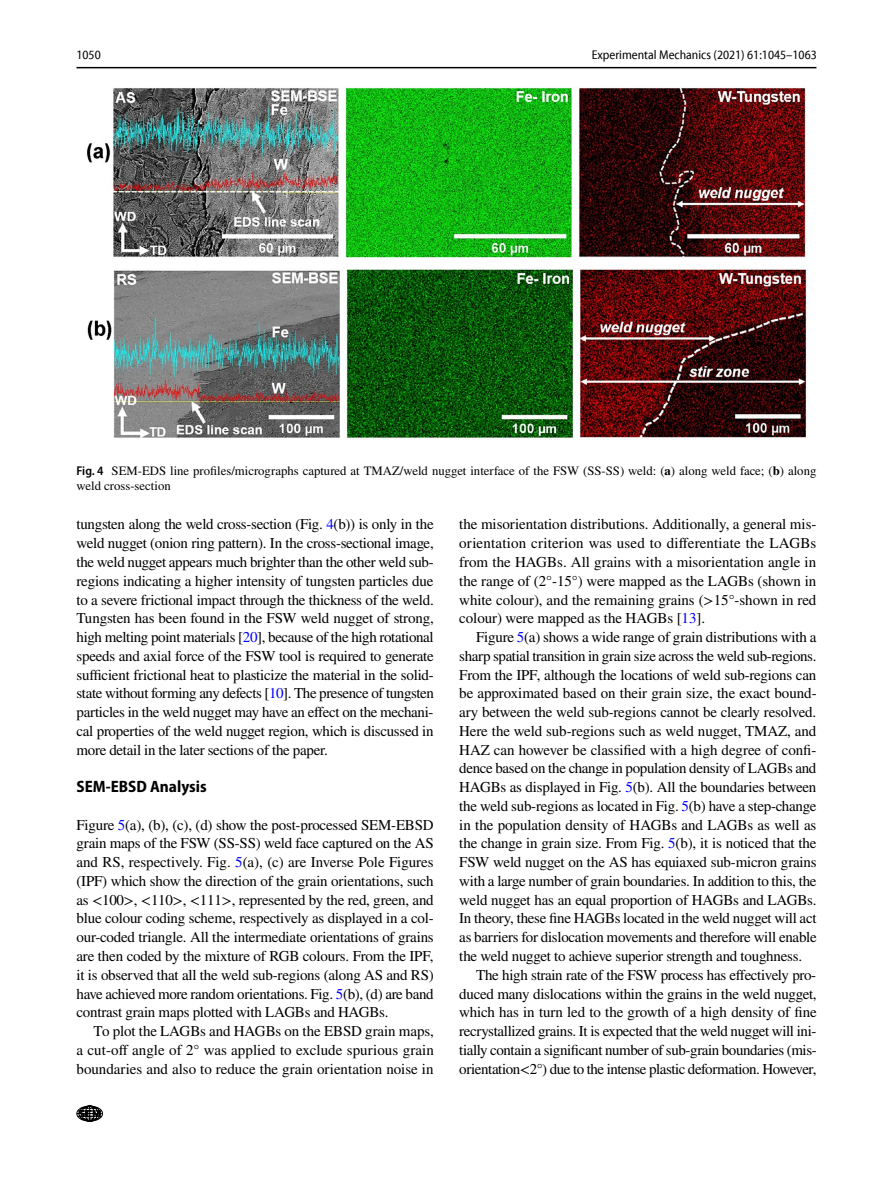
<style>
.page{position:relative;width:893px;height:1187px;background:#fff}
.page>*{position:absolute;margin:0;border:0;box-sizing:border-box;transform-origin:0 0}
.t1{font:700 semi-condensed 16.5px "Myriad Pro";color:#000}
.t2{font:15px/18.8px "STIX";letter-spacing:-.015em;color:#000;text-align:justify}
.t3{font:12.75px/15px "STIX";color:#000}
.t4{font:semi-condensed 12.75px "Myriad Pro Unic";color:#000}
.s1{font-family:"Myriad Pro";font-weight:600;font-stretch:semi-condensed}
.s2{font-weight:700}
.s3{color:#00f}
</style>
<div class="page">
<hr style="left:77px;top:67px;width:739px;height:1px;background:#000">
<svg style="left:77px;top:1105px;width:26px;height:16px"></svg>
<img style="left:87px;top:87px;width:720px;height:352px">
<p class="t4" style="left:77px;top:50px;width:26px">1050</p>
<p class="t4" style="left:592px;top:50px;width:226px">Experimental Mechanics (2021) 61:1045–1063</p>
<p class="t3" style="left:77px;top:464px;width:741px"><span class="s1">Fig. 4</span> SEM-EDS line profiles/micrographs captured at TMAZ/weld nugget interface of the FSW (SS-SS) weld: (<span class="s2">a</span>) along weld face; (<span class="s2">b</span>) along weld cross-section</p>
<p class="t2" style="left:77px;top:516px;width:359px">tungsten along the weld cross-section (Fig. <span class="s3">4</span>(b)) is only in the weld nugget (onion ring pattern). In the cross-sectional image, the weld nugget appears much brighter than the other weld sub&shy;regions indicating a higher intensity of tungsten particles due to a severe frictional impact through the thickness of the weld.<br>Tungsten has been found in the FSW weld nugget of strong, high melting point materials [<span class="s3">20</span>], because of the high rotational speeds and axial force of the FSW tool is required to generate sufficient frictional heat to plasticize the material in the solid&shy;state without forming any defects [<span class="s3">10</span>]. The presence of tungsten particles in the weld nugget may have an effect on the mechani&shy;cal properties of the weld nugget region, which is discussed in more detail in the later sections of the paper.</p>
<p class="t1" style="left:77px;top:777px;width:132px">SEM‑EBSD Analysis</p>
<p class="t2" style="left:77px;top:816px;width:359px">Figure <span class="s3">5</span>(a), (b), (c), (d) show the post-processed SEM-EBSD grain maps of the FSW (SS-SS) weld face captured on the AS and RS, respectively. Fig. <span class="s3">5</span>(a), (c) are Inverse Pole Figures (IPF) which show the direction of the grain orientations, such as &lt;100&gt;, &lt;110&gt;, &lt;111&gt;, represented by the red, green, and blue colour coding scheme, respectively as displayed in a col&shy;our-coded triangle. All the intermediate orientations of grains are then coded by the mixture of RGB colours. From the IPF, it is observed that all the weld sub-regions (along AS and RS) have achieved more random orientations. Fig. <span class="s3">5</span>(b), (d) are band contrast grain maps plotted with LAGBs and HAGBs.</p>
<p class="t2" style="left:77px;top:1022px;width:359px;text-indent:17px">To plot the LAGBs and HAGBs on the EBSD grain maps, a cut-off angle of 2° was applied to exclude spurious grain boundaries and also to reduce the grain orientation noise in</p>
<p class="t2" style="left:459px;top:516px;width:359px">the misorientation distributions. Additionally, a general mis&shy;orientation criterion was used to differentiate the LAGBs from the HAGBs. All grains with a misorientation angle in the range of (2°-15°) were mapped as the LAGBs (shown in white colour), and the remaining grains (&gt;15°-shown in red colour) were mapped as the HAGBs [<span class="s3">13</span>].</p>
<p class="t2" style="left:476px;top:628px;width:342px">Figure <span class="s3">5</span>(a) shows a wide range of grain distributions with a</p>
<p class="t2" style="left:459px;top:647px;width:359px">sharp spatial transition in grain size across the weld sub-regions.</p>
<p class="t2" style="left:459px;top:666px;width:358px">From the IPF, although the locations of weld sub-regions can</p>
<p class="t2" style="left:459px;top:685px;width:359px">be approximated based on their grain size, the exact bound-</p>
<p class="t2" style="left:459px;top:703px;width:359px">ary between the weld sub-regions cannot be clearly resolved.</p>
<p class="t2" style="left:459px;top:722px;width:358px">Here the weld sub-regions such as weld nugget, TMAZ, and</p>
<p class="t2" style="left:459px;top:741px;width:359px">HAZ can however be classified with a high degree of confi-</p>
<p class="t2" style="left:459px;top:760px;width:359px">dence based on the change in population density of LAGBs and</p>
<p class="t2" style="left:459px;top:778px;width:359px">HAGBs as displayed in Fig. <span class="s3">5</span>(b). All the boundaries between</p>
<p class="t2" style="left:459px;top:797px;width:359px">the weld sub-regions as located in Fig. <span class="s3">5</span>(b) have a step-change</p>
<p class="t2" style="left:459px;top:816px;width:359px">in the population density of HAGBs and LAGBs as well as</p>
<p class="t2" style="left:459px;top:835px;width:359px">the change in grain size. From Fig. <span class="s3">5</span>(b), it is noticed that the</p>
<p class="t2" style="left:459px;top:853px;width:359px">FSW weld nugget on the AS has equiaxed sub-micron grains</p>
<p class="t2" style="left:459px;top:872px;width:359px">with a large number of grain boundaries. In addition to this, the</p>
<p class="t2" style="left:459px;top:891px;width:359px">weld nugget has an equal proportion of HAGBs and LAGBs.</p>
<p class="t2" style="left:459px;top:910px;width:359px">In theory, these fine HAGBs located in the weld nugget will act</p>
<p class="t2" style="left:459px;top:928px;width:359px">as barriers for dislocation movements and therefore will enable</p>
<p class="t2" style="left:459px;top:947px;width:344px">the weld nugget to achieve superior strength and toughness.</p>
<p class="t2" style="left:476px;top:966px;width:341px">The high strain rate of the FSW process has effectively pro-</p>
<p class="t2" style="left:459px;top:985px;width:359px">duced many dislocations within the grains in the weld nugget,</p>
<p class="t2" style="left:459px;top:1003px;width:359px">which has in turn led to the growth of a high density of fine</p>
<p class="t2" style="left:459px;top:1022px;width:359px">recrystallized grains. It is expected that the weld nugget will ini-</p>
<p class="t2" style="left:459px;top:1041px;width:359px">tially contain a significant number of sub-grain boundaries (mis-</p>
<p class="t2" style="left:459px;top:1060px;width:359px">orientation&lt;2°) due to the intense plastic deformation. However,</p>
</div>
